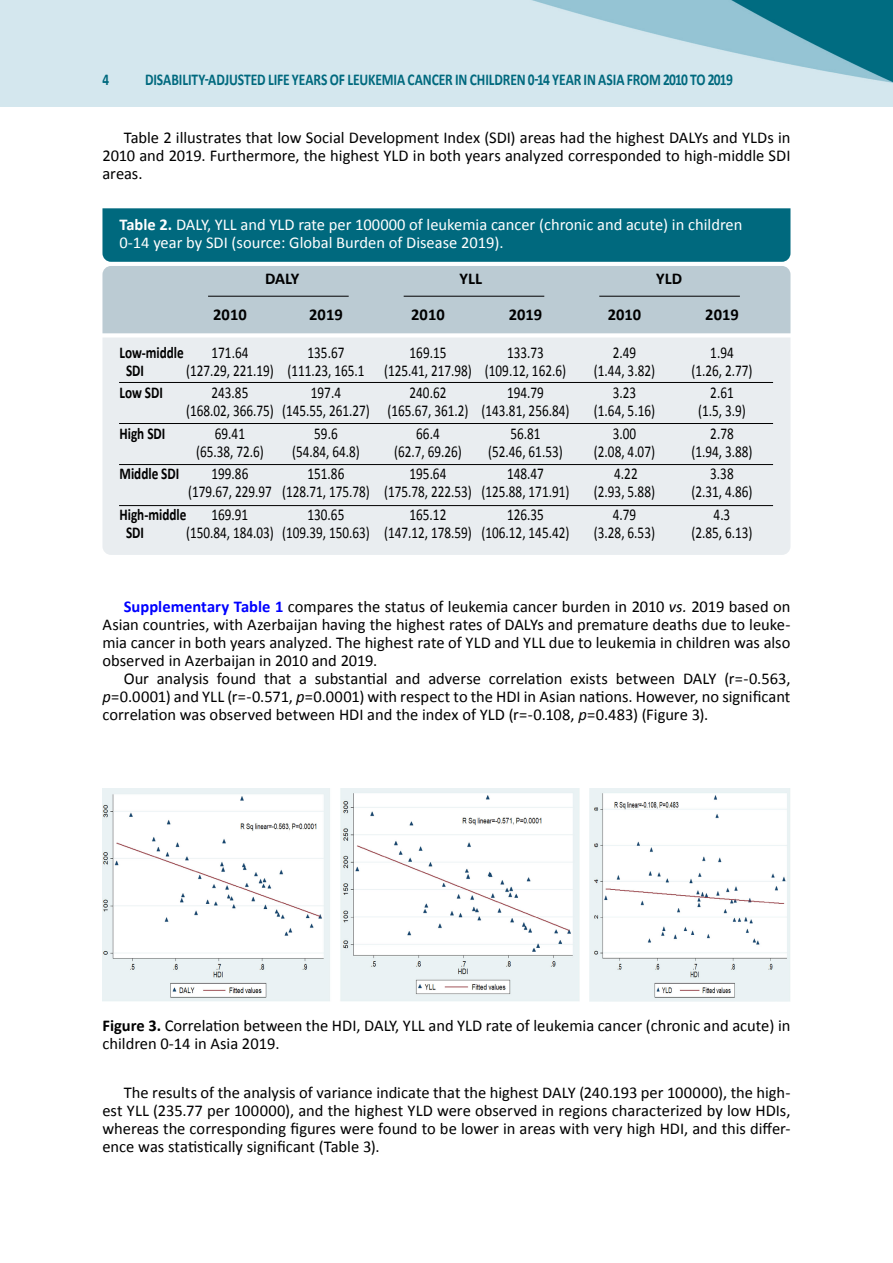
<style>
.page{position:relative;width:893px;height:1263px;background:#fff}
.page>*{position:absolute;margin:0;border:0;box-sizing:border-box;transform-origin:0 0}
.t1{font:16.5px/18px "Calibri";color:#000;text-align:justify}
.t2{font:16.5px "Calibri";color:#000;scale:.8 1}
.t3{font:16.5px/18px "Calibri";color:#fff}
.t4{font:700 16.5px "Calibri";letter-spacing:-.01em;color:#00697e;scale:.82 1}
.t5{font:700 16.5px "Calibri";color:#000;scale:.8 1}
.t6{font:700 16.5px "Calibri";color:#000}
.t7{font:700 16.5px "Calibri";letter-spacing:-.01em;color:#00697e;scale:.8 1}
.s1{font-weight:700}
.s2{font-weight:700;color:#00f}
.s3{font-style:italic}
</style>
<div class="page">
<img style="left:0;top:0;width:893px;height:106px">
<div style="left:102px;top:337px;width:688px;height:218px;background:#e9edf0"></div>
<div style="left:102px;top:208px;width:688px;height:54px;background:#00697e"></div>
<div style="left:102px;top:266px;width:688px;height:67px;background:#bbcbd3"></div>
<hr style="left:119px;top:382px;width:654px;height:1px;background:#000">
<hr style="left:119px;top:423px;width:654px;height:1px;background:#000">
<hr style="left:119px;top:464px;width:654px;height:1px;background:#000">
<hr style="left:119px;top:505px;width:654px;height:1px;background:#000">
<hr style="left:208px;top:296px;width:141px;height:1px;background:#000">
<hr style="left:404px;top:296px;width:140px;height:1px;background:#000">
<hr style="left:599px;top:296px;width:141px;height:1px;background:#000">
<img style="left:102px;top:788px;width:688px;height:213px">
<p class="t7" style="left:102px;top:69px;width:10px">4</p>
<p class="t4" style="left:145px;top:69px;width:718px">DISABILITY-ADJUSTED LIFE YEARS OF LEUKEMIA CANCER IN CHILDREN 0-14 YEAR IN ASIA FROM 2010 TO 2019</p>
<p class="t1" style="left:102px;top:128px;width:689px;text-indent:21px">Table 2 illustrates that low Social Development Index (SDI) areas had the highest DALYs and YLDs in 2010 and 2019. Furthermore, the highest YLD in both years analyzed corresponded to high-middle SDI areas.</p>
<p class="t3" style="left:119px;top:215px;width:624px"><span class="s1">Table 2.</span> DALY, YLL and YLD rate per 100000 of leukemia cancer (chronic and acute) in children<br>0-14 year by SDI (source: Global Burden of Disease 2019).</p>
<p class="t6" style="left:265px;top:269px;width:36px">DALY</p>
<p class="t6" style="left:460px;top:269px;width:24px">YLL</p>
<p class="t6" style="left:656px;top:269px;width:27px">YLD</p>
<p class="t6" style="left:213px;top:305px;width:35px">2010</p>
<p class="t6" style="left:309px;top:305px;width:35px">2019</p>
<p class="t6" style="left:411px;top:305px;width:35px">2010</p>
<p class="t6" style="left:509px;top:305px;width:35px">2019</p>
<p class="t6" style="left:608px;top:305px;width:35px">2010</p>
<p class="t6" style="left:705px;top:305px;width:35px">2019</p>
<p class="t5" style="left:119px;top:342px;width:82px">Low-middle</p>
<p class="t2" style="left:212px;top:342px;width:47px">171.64</p>
<p class="t2" style="left:308px;top:342px;width:47px">135.67</p>
<p class="t2" style="left:410px;top:342px;width:47px">169.15</p>
<p class="t2" style="left:507px;top:342px;width:47px">133.73</p>
<p class="t2" style="left:613px;top:342px;width:31px">2.49</p>
<p class="t2" style="left:710px;top:342px;width:31px">1.94</p>
<p class="t5" style="left:126px;top:360px;width:24px">SDI</p>
<p class="t2" style="left:186px;top:360px;width:477px">(127.29, 221.19) (111.23, 165.1 (125.41, 217.98) (109.12, 162.6)</p>
<p class="t2" style="left:594px;top:360px;width:78px">(1.44, 3.82)</p>
<p class="t2" style="left:691px;top:360px;width:78px">(1.26, 2.77)</p>
<p class="t5" style="left:119px;top:383px;width:56px">Low SDI</p>
<p class="t2" style="left:212px;top:383px;width:47px">243.85</p>
<p class="t2" style="left:311px;top:383px;width:39px">197.4</p>
<p class="t2" style="left:410px;top:383px;width:47px">240.62</p>
<p class="t2" style="left:507px;top:383px;width:47px">194.79</p>
<p class="t2" style="left:613px;top:383px;width:31px">3.23</p>
<p class="t2" style="left:710px;top:383px;width:31px">2.61</p>
<p class="t2" style="left:186px;top:401px;width:481px">(168.02, 366.75) (145.55, 261.27) (165.67, 361.2) (143.81, 256.84)</p>
<p class="t2" style="left:594px;top:401px;width:78px">(1.64, 5.16)</p>
<p class="t2" style="left:698px;top:401px;width:61px">(1.5, 3.9)</p>
<p class="t5" style="left:119px;top:423px;width:59px">High SDI</p>
<p class="t2" style="left:215px;top:423px;width:39px">69.41</p>
<p class="t2" style="left:314px;top:423px;width:31px">59.6</p>
<p class="t2" style="left:416px;top:423px;width:31px">66.4</p>
<p class="t2" style="left:510px;top:423px;width:39px">56.81</p>
<p class="t2" style="left:613px;top:423px;width:31px">3.00</p>
<p class="t2" style="left:710px;top:423px;width:31px">2.78</p>
<p class="t2" style="left:196px;top:441px;width:86px">(65.38, 72.6)</p>
<p class="t2" style="left:292px;top:441px;width:86px">(54.84, 64.8)</p>
<p class="t2" style="left:394px;top:441px;width:86px">(62.7, 69.26)</p>
<p class="t2" style="left:488px;top:441px;width:95px">(52.46, 61.53)</p>
<p class="t2" style="left:594px;top:441px;width:78px">(2.08, 4.07)</p>
<p class="t2" style="left:691px;top:441px;width:78px">(1.94, 3.88)</p>
<p class="t5" style="left:119px;top:464px;width:76px">Middle SDI</p>
<p class="t2" style="left:212px;top:464px;width:47px">199.86</p>
<p class="t2" style="left:308px;top:464px;width:47px">151.86</p>
<p class="t2" style="left:410px;top:464px;width:47px">195.64</p>
<p class="t2" style="left:507px;top:464px;width:47px">148.47</p>
<p class="t2" style="left:614px;top:464px;width:31px">4.22</p>
<p class="t2" style="left:710px;top:464px;width:31px">3.38</p>
<p class="t2" style="left:188px;top:482px;width:478px">(179.67, 229.97 (128.71, 175.78) (175.78, 222.53) (125.88, 171.91)</p>
<p class="t2" style="left:594px;top:482px;width:78px">(2.93, 5.88)</p>
<p class="t2" style="left:691px;top:482px;width:78px">(2.31, 4.86)</p>
<p class="t5" style="left:119px;top:504px;width:85px">High-middle</p>
<p class="t2" style="left:212px;top:504px;width:47px">169.91</p>
<p class="t2" style="left:308px;top:504px;width:47px">130.65</p>
<p class="t2" style="left:410px;top:504px;width:47px">165.12</p>
<p class="t2" style="left:507px;top:504px;width:47px">126.35</p>
<p class="t2" style="left:613px;top:504px;width:31px">4.79</p>
<p class="t2" style="left:714px;top:504px;width:22px">4.3</p>
<p class="t5" style="left:126px;top:522px;width:24px">SDI</p>
<p class="t2" style="left:186px;top:522px;width:481px">(150.84, 184.03) (109.39, 150.63) (147.12, 178.59) (106.12, 145.42)</p>
<p class="t2" style="left:594px;top:522px;width:78px">(3.28, 6.53)</p>
<p class="t2" style="left:691px;top:522px;width:78px">(2.85, 6.13)</p>
<p class="t1" style="left:102px;top:596px;width:689px;text-indent:21px"><span class="s2">Supplementary Table 1</span> compares the status of leukemia cancer burden in 2010 <span class="s3">vs.</span> 2019 based on Asian countries, with Azerbaijan having the highest rates of DALYs and premature deaths due to leuke&shy;mia cancer in both years analyzed. The highest rate of YLD and YLL due to leukemia in children was also observed in Azerbaijan in 2010 and 2019.</p>
<p class="t1" style="left:102px;top:668px;width:689px;text-indent:21px">Our analysis found that a substantial and adverse correlation exists between DALY (r=-0.563, <span class="s3">p</span>=0.0001) and YLL (r=-0.571, <span class="s3">p</span>=0.0001) with respect to the HDI in Asian nations. However, no significant correlation was observed between HDI and the index of YLD (r=-0.108, <span class="s3">p</span>=0.483) (Figure 3).</p>
<p class="t1" style="left:102px;top:1015px;width:689px"><span class="s1">Figure 3.</span> Correlation between the HDI, DALY, YLL and YLD rate of leukemia cancer (chronic and acute) in children 0-14 in Asia 2019.</p>
<p class="t1" style="left:102px;top:1082px;width:689px;text-indent:21px">The results of the analysis of variance indicate that the highest DALY (240.193 per 100000), the high&shy;est YLL (235.77 per 100000), and the highest YLD were observed in regions characterized by low HDIs, whereas the corresponding figures were found to be lower in areas with very high HDI, and this differ&shy;ence was statistically significant (Table 3).</p>
</div>
